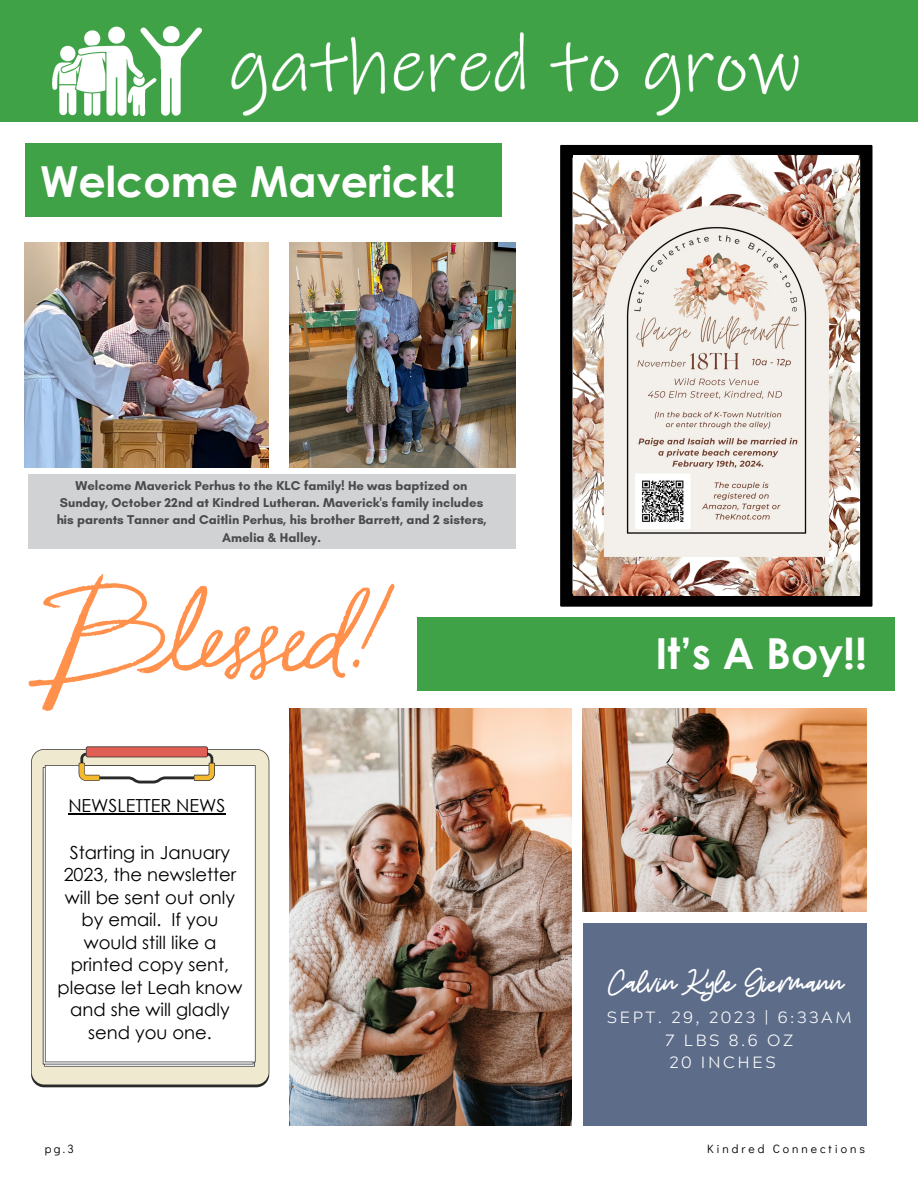
<style>
.page{position:relative;width:918px;height:1188px;background:#fff}
.page>*{position:absolute;margin:0;border:0;box-sizing:border-box;transform-origin:0 0}
.t1{font:700 42.75px "Century Gothic";color:#fff}
.t2{font:35.55px "Beauty Salon Script";color:#fff}
.t3{font:18px/22.5px "Century Gothic";color:#000;text-align:center}
.t4{font:300 16.35px "Acherus Grotesque";letter-spacing:.16em;color:#fff}
.t5{font:700 13.05px/17.4px "Glacial Indifference";color:#000;text-align:center}
.t6{font:12px "Didact Gothic";letter-spacing:.24em;color:#000}
</style>
<div class="page">
<img style="left:289px;top:708px;width:283px;height:418px">
<img style="left:583px;top:708px;width:283px;height:204px">
<div style="left:583px;top:923px;width:283px;height:203px;background:#5d6c89"></div>
<div style="left:0;top:0;width:918px;height:122px;background:#40a247"></div>
<img style="left:52px;top:26px;width:150px;height:89px">
<img style="left:232px;top:32px;width:567px;height:84px">
<svg style="left:560px;top:145px;width:313px;height:461px;background:#10100f"></svg>
<img style="left:573px;top:156px;width:286px;height:440px">
<img style="left:25px;top:243px;width:244px;height:225px">
<img style="left:289px;top:243px;width:226px;height:225px">
<div style="left:25px;top:143px;width:477px;height:73px;background:#40a247"></div>
<div style="left:28px;top:474px;width:487px;height:75px;background:#d0d2d3"></div>
<div style="left:417px;top:617px;width:477px;height:73px;background:#40a247"></div>
<svg style="left:31px;top:746px;width:238px;height:341px"></svg>
<svg style="left:28px;top:574px;width:367px;height:137px"></svg>
<hr style="left:68px;top:813px;width:158px;height:1px;background:#000">
<p class="t1" style="left:40px;top:154px;width:418px">Welcome Maverick!</p>
<p class="t5" style="left:56px;top:476px;width:432px">Welcome Maverick Perhus to the KLC family! He was baptized on Sunday, October 22nd at Kindred Lutheran. Maverick's family includes his parents Tanner and Caitlin Perhus, his brother Barrett, and 2 sisters, Amelia &amp; Halley.</p>
<p class="t3" style="left:68px;top:794px;width:159px">NEWSLETTER NEWS</p>
<p class="t3" style="left:58px;top:840px;width:186px">Starting in January<br>2023, the newsletter will be sent out only by email. If you would still like a printed copy sent, please let Leah know and she will gladly send you one.</p>
<p class="t1" style="left:655px;top:626px;width:213px">It’s A Boy!!</p>
<p class="t2" style="left:608px;top:965px;width:237px">Calvin Kyle Giermann</p>
<p class="t4" style="left:607px;top:1011px;width:246px">SEPT. 29, 2023 | 6:33AM</p>
<p class="t4" style="left:665px;top:1034px;width:129px">7 LBS 8.6 OZ</p>
<p class="t4" style="left:669px;top:1056px;width:108px">20 INCHES</p>
<p class="t6" style="left:45px;top:1141px;width:30px">pg.3</p>
<p class="t6" style="left:707px;top:1141px;width:159px">Kindred Connections</p>
</div>
